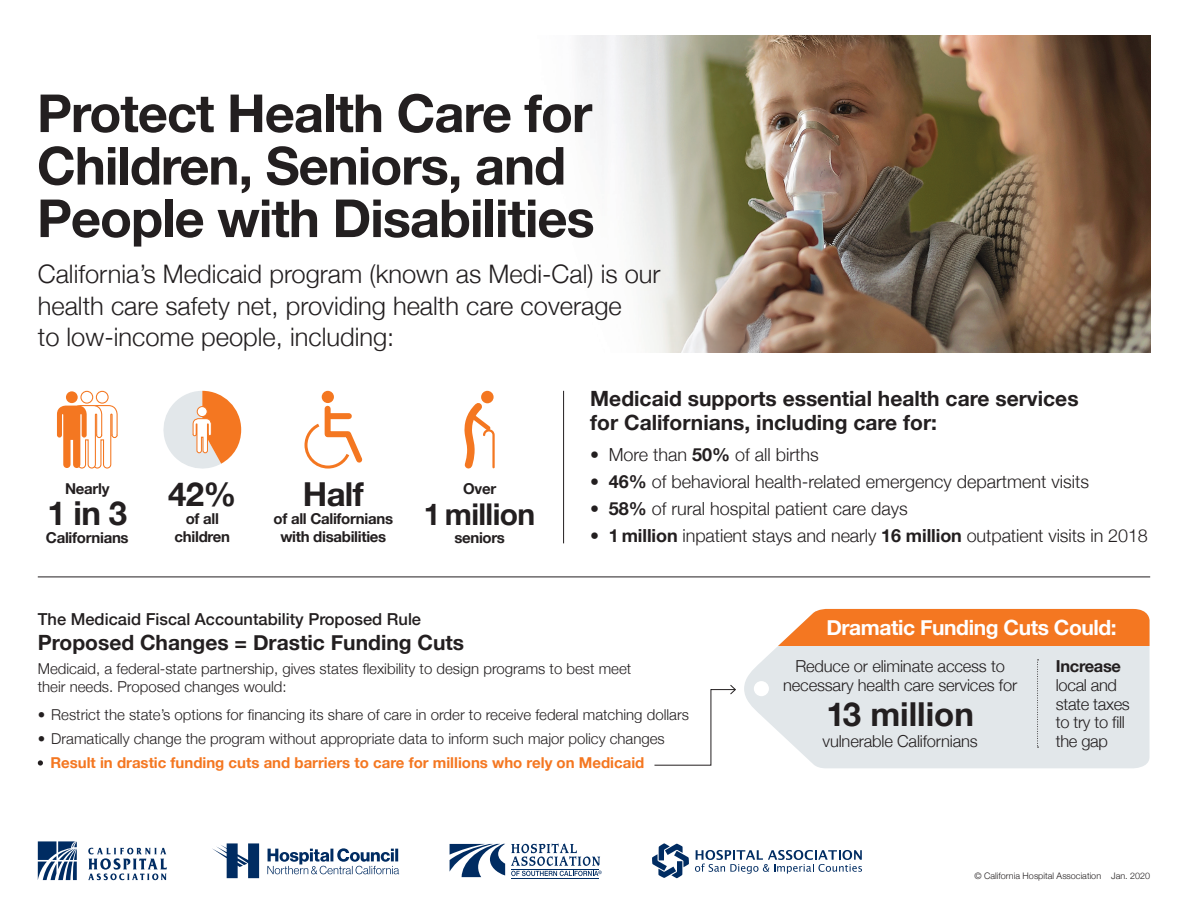
<style>
.page{position:relative;width:1188px;height:918px;background:#fff}
.page>*{position:absolute;margin:0;border:0;box-sizing:border-box;transform-origin:0 0}
.Main_Title{font:700 52.5px/52.5px "Helvetica Neue";letter-spacing:-.02em;color:#231f20}
.Body_Intro_Text{font:700 33px "Helvetica Neue";letter-spacing:-.01em;color:#231f20}
.Body_Intro_Text-2{font:700 30px "Helvetica Neue";letter-spacing:-.02em;color:#231f20}
.Body_Intro_Text-3{font:300 25.5px/31.5px "Helvetica Neue";color:#231f20}
.Body_Intro_Text-4{font:700 21px/24px "Helvetica Neue";color:#231f20}
.Body_Intro_Text-5{font:700 21px "Helvetica Neue";letter-spacing:-.02em;color:#fff}
.t1{font:300 18px "Helvetica Neue";color:#231f20}
.Body_Intro_Text-6{font:300 16.5px/18.6px "Helvetica Neue";letter-spacing:-.01em;color:#231f20;text-align:center}
.Body_Intro_Text-7{font:500 16.5px "Helvetica Neue";color:#231f20}
.Body_Intro_Text-8{font:300 15px/18px "Helvetica Neue";color:#231f20}
.Body_Intro_Text-9{font:700 15px/18px "Helvetica Neue";letter-spacing:-.02em;color:#231f20;text-align:center}
.Bullet_List{font:700 15px "Helvetica Neue";color:#f47721}
.t2{font:300 9px "Helvetica Neue";color:#231f20}
.s1{font-weight:700}
</style>
<div class="page">
<img style="left:577px;top:36px;width:573px;height:316px">
<svg style="left:744px;top:645px;width:406px;height:123px;background:#e4e7e9"></svg>
<div style="left:762px;top:609px;width:388px;height:36px;background:#f47721"></div>
<div style="left:754px;top:681px;width:15px;height:15px;background:#fff;border-radius:50%"></div>
<hr style="left:563px;top:391px;width:1px;height:152px;background:#231f20">
<hr style="left:38px;top:577px;width:1112px;height:1px;background:#231f20">
<svg style="left:1037px;top:660px;width:2px;height:88px"></svg>
<svg style="left:654px;top:685px;width:82px;height:81px"></svg>
<svg style="left:38px;top:760px;width:5px;height:6px"></svg>
<svg style="left:57px;top:390px;width:61px;height:79px"></svg>
<svg style="left:163px;top:391px;width:78px;height:78px"></svg>
<div style="left:197px;top:407px;width:10px;height:10px;background:#fff;border-radius:50%"></div>
<div style="left:197px;top:406px;width:10px;height:11px;border:1px solid #f47721;border-radius:50%"></div>
<div style="left:322px;top:391px;width:12px;height:12px;background:#f47721;border-radius:50%"></div>
<svg style="left:304px;top:405px;width:59px;height:64px"></svg>
<div style="left:481px;top:391px;width:13px;height:12px;background:#f47721;border-radius:50%"></div>
<svg style="left:464px;top:396px;width:31px;height:73px"></svg>
<svg style="left:450px;top:844px;width:55px;height:33px"></svg>
<hr style="left:511px;top:878px;width:87px;height:1px;background:#002c62">
<svg style="left:511px;top:843px;width:91px;height:33px"></svg>
<svg style="left:38px;top:841px;width:39px;height:39px"></svg>
<svg style="left:88px;top:848px;width:79px;height:32px"></svg>
<svg style="left:695px;top:850px;width:167px;height:24px"></svg>
<svg style="left:652px;top:843px;width:37px;height:35px"></svg>
<svg style="left:267px;top:848px;width:132px;height:26px"></svg>
<svg style="left:212px;top:843px;width:47px;height:35px"></svg>
<p class="Main_Title" style="left:37px;top:88px;width:559px">Protect Health Care for<br>Children, Seniors, and<br>People with Disabilities</p>
<p class="Body_Intro_Text-3" style="left:38px;top:256px;width:624px">California’s Medicaid program (known as Medi-Cal) is our health care safety net, providing health care coverage<br>to low-income people, including:</p>
<p class="Body_Intro_Text-9" style="left:65px;top:480px;width:46px">Nearly</p>
<p class="Body_Intro_Text" style="left:47px;top:488px;width:81px">1 in 3</p>
<p class="Body_Intro_Text-9" style="left:46px;top:529px;width:84px">Californians</p>
<p class="Body_Intro_Text" style="left:168px;top:468px;width:70px">42%</p>
<p class="Body_Intro_Text-9" style="left:175px;top:510px;width:57px">of all children</p>
<p class="Body_Intro_Text" style="left:303px;top:468px;width:62px">Half</p>
<p class="Body_Intro_Text-9" style="left:274px;top:510px;width:121px">of all Californians with disabilities</p>
<p class="Body_Intro_Text-9" style="left:463px;top:480px;width:35px">Over</p>
<p class="Body_Intro_Text-2" style="left:424px;top:491px;width:113px">1 million</p>
<p class="Body_Intro_Text-9" style="left:454px;top:529px;width:52px">seniors</p>
<p class="Body_Intro_Text-4" style="left:590px;top:387px;width:490px">Medicaid supports essential health care services for Californians, including care for:</p>
<p class="t1" style="left:590px;top:440px;width:230px">• More than <span class="s1">50%</span> of all births</p>
<p class="t1" style="left:590px;top:467px;width:500px">• <span class="s1">46%</span> of behavioral health-related emergency department visits</p>
<p class="t1" style="left:590px;top:494px;width:319px">• <span class="s1">58%</span> of rural hospital patient care days</p>
<p class="t1" style="left:590px;top:521px;width:559px">• <span class="s1">1 million</span> inpatient stays and nearly <span class="s1">16 million</span> outpatient visits in 2018</p>
<p class="Body_Intro_Text-7" style="left:38px;top:606px;width:385px">The Medicaid Fiscal Accountability Proposed Rule</p>
<p class="Body_Intro_Text-4" style="left:38px;top:631px;width:428px">Proposed Changes = Drastic Funding Cuts</p>
<p class="Body_Intro_Text-8" style="left:38px;top:659px;width:595px">Medicaid, a federal-state partnership, gives states flexibility to design programs to best meet their needs. Proposed changes would:</p>
<p class="Body_Intro_Text-8" style="left:38px;top:705px;width:653px">• Restrict the state’s options for financing its share of care in order to receive federal matching dollars</p>
<p class="Body_Intro_Text-8" style="left:38px;top:729px;width:629px">• Dramatically change the program without appropriate data to inform such major policy changes</p>
<p class="Bullet_List" style="left:50px;top:751px;width:595px">Result in drastic funding cuts and barriers to care for millions who rely on Medicaid</p>
<p class="Body_Intro_Text-5" style="left:826px;top:611px;width:292px">Dramatic Funding Cuts Could:</p>
<p class="Body_Intro_Text-6" style="left:783px;top:656px;width:236px">Reduce or eliminate access to necessary health care services for</p>
<p class="Body_Intro_Text" style="left:826px;top:688px;width:149px">13 million</p>
<p class="Body_Intro_Text-6" style="left:823px;top:731px;width:157px">vulnerable Californians</p>
<p class="Body_Intro_Text-6" style="left:1056px;top:656px;width:76px;text-align:left"><span class="s1">Increase </span>local and state taxes to try to fill the gap</p>
<p class="t2" style="left:975px;top:869px;width:177px">© California Hospital Association Jan. 2020</p>
</div>
